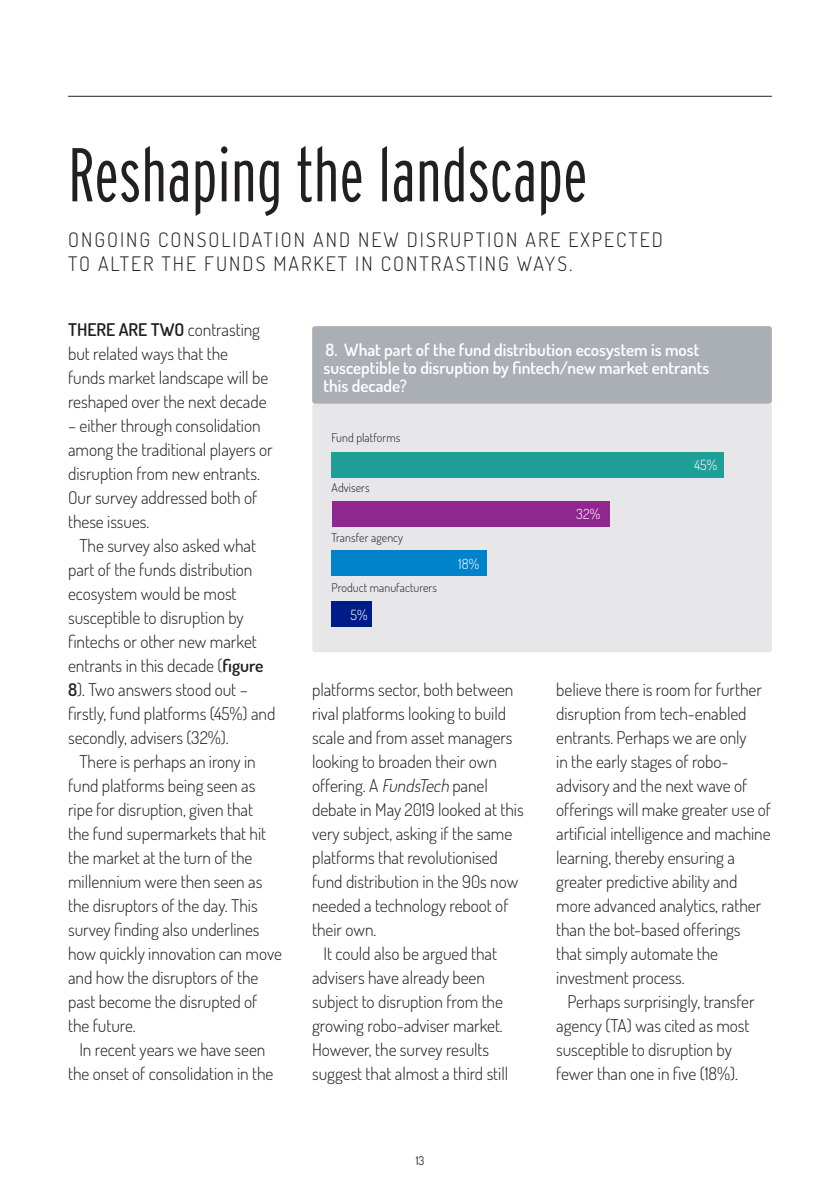
<style>
.page{position:relative;width:840px;height:1191px;background:#fff}
.page>*{position:absolute;margin:0;border:0;box-sizing:border-box;transform-origin:0 0}
.t1{font:300 extra-condensed 76px "Interstate";color:#231f20}
.t2{font:300 20px/24px "Dosis";letter-spacing:.1em;color:#231f20}
.t3{font:300 17.6px/24px "Dosis";letter-spacing:-.005em;color:#231f20}
.t4{font:600 17px/18px "Dosis";color:#fff}
.t5{font:300 14px "Dosis";color:#fff}
.t6{font:300 12px "Dosis";letter-spacing:.005em;color:#231f20}
.t7{font:12px "Dosis";color:#231f20}
.s1{font-weight:600}
.s2{font-style:italic}
</style>
<div class="page">
<hr style="left:68px;top:96px;width:703px;height:1px;background:#231f20">
<div style="left:312px;top:404px;width:459px;height:248px;background:#e7e6e9;border-radius:3px"></div>
<div style="left:312px;top:326px;width:459px;height:78px;background:#aaafb5;border-radius:3px"></div>
<div style="left:331px;top:550px;width:155px;height:26px;background:#0083ca"></div>
<div style="left:331px;top:452px;width:392px;height:25px;background:#209f99"></div>
<div style="left:331px;top:501px;width:278px;height:26px;background:#90268f"></div>
<div style="left:331px;top:601px;width:41px;height:26px;background:#001c88"></div>
<p class="t1" style="left:68px;top:128px;width:521px">Reshaping the landscape</p>
<p class="t2" style="left:68px;top:227px;width:596px">ONGOING CONSOLIDATION AND NEW DISRUPTION ARE EXPECTED<br>TO ALTER THE FUNDS MARKET IN CONTRASTING WAYS.</p>
<p class="t3" style="left:68px;top:317px;width:201px"><span class="s1">THERE ARE TWO</span> contrasting but related ways that the funds market landscape will be reshaped over the next decade</p>
<p class="t3" style="left:68px;top:413px;width:206px">– either through consolidation among the traditional players or disruption from new entrants.<br>Our survey addressed both of these issues.</p>
<p class="t3" style="left:68px;top:533px;width:209px;text-indent:11px">The survey also asked what part of the funds distribution ecosystem would be most susceptible to disruption by fintechs or other new market entrants in this decade (<span class="s1">figure<br>8</span>). Two answers stood out – firstly, fund platforms (45%) and secondly, advisers (32%).</p>
<p class="t3" style="left:68px;top:749px;width:215px;text-indent:11px">There is perhaps an irony in fund platforms being seen as ripe for disruption, given that<br>the fund supermarkets that hit the market at the turn of the millennium were then seen as the disruptors of the day. This survey finding also underlines how quickly innovation can move and how the disruptors of the past become the disrupted of the future.</p>
<p class="t3" style="left:68px;top:1037px;width:207px;text-align:center">In recent years we have seen the onset of consolidation in the</p>
<p class="t4" style="left:323px;top:340px;width:387px">8. What part of the fund distribution ecosystem is most susceptible to disruption by fintech/new market entrants this decade?</p>
<p class="t6" style="left:331px;top:429px;width:70px">Fund platforms</p>
<p class="t6" style="left:331px;top:480px;width:39px">Advisers</p>
<p class="t6" style="left:331px;top:530px;width:73px">Transfer agency</p>
<p class="t6" style="left:331px;top:580px;width:107px">Product manufacturers</p>
<p class="t5" style="left:350px;top:605px;width:19px">5%</p>
<p class="t5" style="left:458px;top:554px;width:22px">18%</p>
<p class="t3" style="left:312px;top:677px;width:213px">platforms sector, both between rival platforms looking to build scale and from asset managers looking to broaden their own offering. A <span class="s2">FundsTech</span> panel debate in May 2019 looked at this very subject, asking if the same platforms that revolutionised fund distribution in the 90s now needed a technology reboot of their own.</p>
<p class="t3" style="left:312px;top:941px;width:197px;text-indent:11px">It could also be argued that advisers have already been subject to disruption from the growing robo-adviser market.<br>However, the survey results suggest that almost a third still</p>
<p class="t7" style="left:415px;top:1152px;width:10px">13</p>
<p class="t5" style="left:576px;top:505px;width:25px">32%</p>
<p class="t5" style="left:693px;top:456px;width:25px">45%</p>
<p class="t3" style="left:556px;top:677px;width:216px">believe there is room for further disruption from tech-enabled entrants. Perhaps we are only<br>in the early stages of robo&shy;advisory and the next wave of offerings will make greater use of artificial intelligence and machine learning, thereby ensuring a greater predictive ability and more advanced analytics, rather than the bot-based offerings<br>that simply automate the investment process.</p>
<p class="t3" style="left:556px;top:989px;width:200px;text-indent:11px">Perhaps surprisingly, transfer agency (TA) was cited as most susceptible to disruption by fewer than one in five (18%).</p>
</div>
